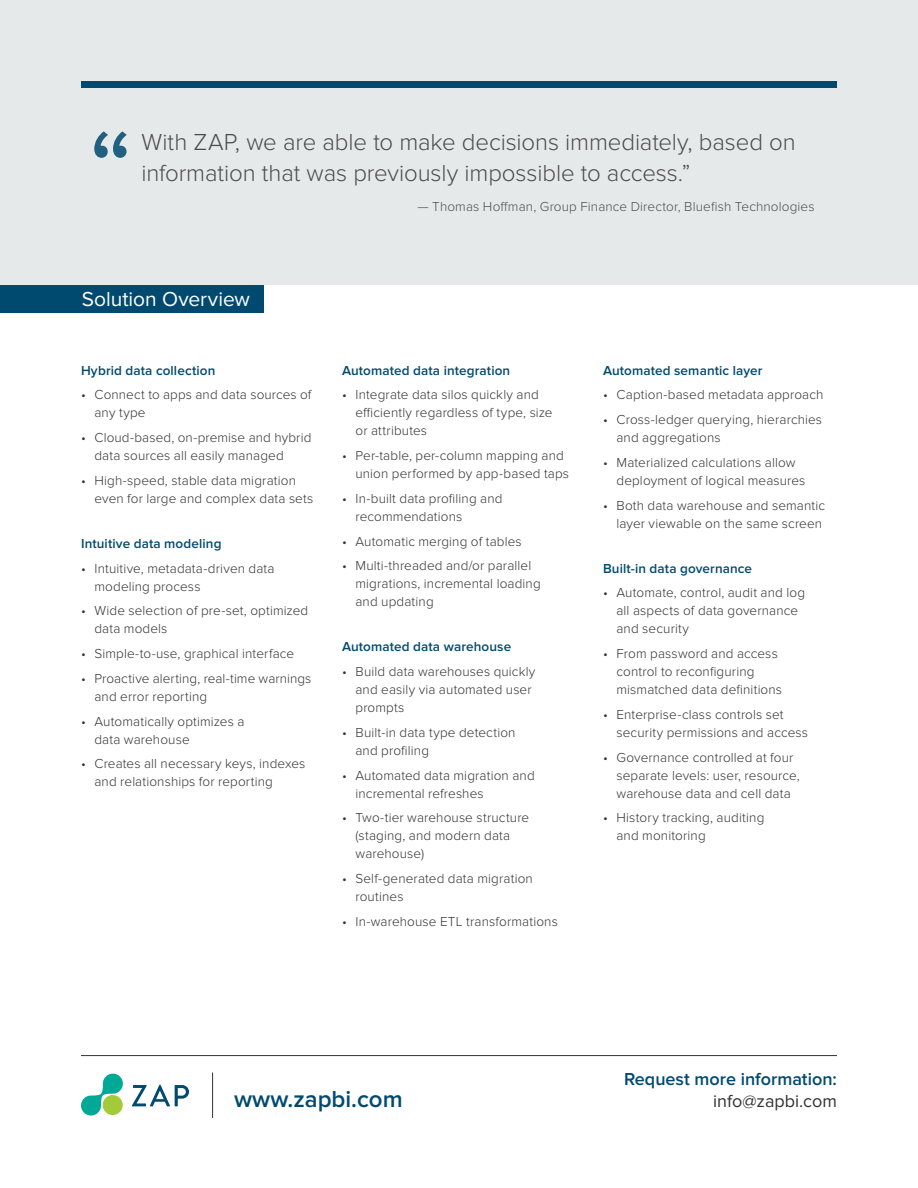
<style>
.page{position:relative;width:918px;height:1188px;background:#fff}
.page>*{position:absolute;margin:0;border:0;box-sizing:border-box;transform-origin:0 0}
.t1{font:117px "Proxima Nova";color:#004a70}
.t2{font:300 24px/31.5px "Proxima Nova";letter-spacing:-.005em;color:#333}
.t3{font:600 24px "Proxima Nova";color:#004a70}
.Blue_Bar_Categories{font:21px "Proxima Nova";color:#fff}
.t4{font:600 18px "Proxima Nova";color:#004a70}
.t5{font:18px "Proxima Nova";color:#333}
.body_lists{font:300 13.5px/18px "Proxima Nova";letter-spacing:.01em;color:#333}
.Overview_Headers{font:600 13.5px "Proxima Nova";letter-spacing:.01em;color:#004a70}
</style>
<div class="page">
<div style="left:0;top:284px;width:264px;height:28px;background:#004a70"></div>
<svg style="left:132px;top:1085px;width:57px;height:21px"></svg>
<svg style="left:81px;top:1074px;width:42px;height:42px"></svg>
<div style="left:103px;top:1095px;width:20px;height:20px;background:#a3cb39;border-radius:50%"></div>
<hr style="left:212px;top:1073px;width:1px;height:45px;background:#333">
<div style="left:0;top:0;width:918px;height:284px;background:#e6e9e9"></div>
<div style="left:81px;top:81px;width:756px;height:6px;background:#004a70"></div>
<hr style="left:81px;top:1055px;width:756px;height:1px;background:#333">
<h1 class="t1" style="left:88px;top:104px;width:47px">“</h1>
<h2 class="t2" style="left:141px;top:126px;width:656px">With ZAP, we are able to make decisions immediately, based on information that was previously impossible to access.”</h2>
<p class="body_lists" style="left:418px;top:197px;width:399px">— Thomas Hoffman, Group Finance Director, Bluefish Technologies</p>
<p class="Blue_Bar_Categories" style="left:82px;top:287px;width:170px">Solution Overview</p>
<p class="Overview_Headers" style="left:81px;top:362px;width:136px">Hybrid data collection</p>
<p class="body_lists" style="left:94px;top:386px;width:218px;text-indent:-14px">• Connect to apps and data sources of any type</p>
<p class="body_lists" style="left:94px;top:429px;width:218px;text-indent:-14px">• Cloud-based, on-premise and hybrid data sources all easily managed</p>
<p class="body_lists" style="left:94px;top:472px;width:220px;text-indent:-14px">• High-speed, stable data migration even for large and complex data sets</p>
<p class="Overview_Headers" style="left:81px;top:536px;width:142px">Intuitive data modeling</p>
<p class="body_lists" style="left:94px;top:559px;width:182px;text-indent:-14px">• Intuitive, metadata-driven data modeling process</p>
<p class="body_lists" style="left:94px;top:602px;width:215px;text-indent:-14px">• Wide selection of pre-set, optimized data models</p>
<p class="body_lists" style="left:81px;top:645px;width:215px">• Simple-to-use, graphical interface</p>
<p class="body_lists" style="left:94px;top:670px;width:218px;text-indent:-14px">• Proactive alerting, real-time warnings and error reporting</p>
<p class="body_lists" style="left:94px;top:712px;width:151px;text-indent:-14px">• Automatically optimizes a data warehouse</p>
<p class="body_lists" style="left:94px;top:755px;width:213px;text-indent:-14px">• Creates all necessary keys, indexes and relationships for reporting</p>
<p class="Overview_Headers" style="left:342px;top:362px;width:170px">Automated data integration</p>
<p class="body_lists" style="left:356px;top:386px;width:199px;text-indent:-14px">• Integrate data silos quickly and efficiently regardless of type, size or attributes</p>
<p class="body_lists" style="left:356px;top:447px;width:215px;text-indent:-14px">• Per-table, per-column mapping and union performed by app-based taps</p>
<p class="body_lists" style="left:356px;top:490px;width:149px;text-indent:-14px">• In-built data profiling and recommendations</p>
<p class="body_lists" style="left:342px;top:532px;width:181px">• Automatic merging of tables</p>
<p class="body_lists" style="left:356px;top:557px;width:187px;text-indent:-14px">• Multi-threaded and/or parallel migrations, incremental loading and updating</p>
<p class="Overview_Headers" style="left:342px;top:639px;width:171px">Automated data warehouse</p>
<p class="body_lists" style="left:356px;top:663px;width:181px;text-indent:-14px">• Build data warehouses quickly and easily via automated user prompts</p>
<p class="body_lists" style="left:356px;top:724px;width:162px;text-indent:-14px">• Built-in data type detection and profiling</p>
<p class="body_lists" style="left:356px;top:766px;width:181px;text-indent:-14px">• Automated data migration and incremental refreshes</p>
<p class="body_lists" style="left:356px;top:809px;width:175px;text-indent:-14px">• Two-tier warehouse structure (staging, and modern data warehouse)</p>
<p class="body_lists" style="left:356px;top:870px;width:179px;text-indent:-14px">• Self-generated data migration routines</p>
<p class="body_lists" style="left:342px;top:913px;width:217px">• In-warehouse ETL transformations</p>
<p class="Overview_Headers" style="left:603px;top:362px;width:161px">Automated semantic layer</p>
<p class="body_lists" style="left:603px;top:386px;width:222px">• Caption-based metadata approach</p>
<p class="body_lists" style="left:616px;top:411px;width:207px;text-indent:-14px">• Cross-ledger querying, hierarchies and aggregations</p>
<p class="body_lists" style="left:616px;top:454px;width:190px;text-indent:-14px">• Materialized calculations allow deployment of logical measures</p>
<p class="body_lists" style="left:603px;top:496px;width:224px;text-align:right">• Both data warehouse and semantic layer viewable on the same screen</p>
<p class="Overview_Headers" style="left:603px;top:560px;width:151px">Built-in data governance</p>
<p class="body_lists" style="left:616px;top:584px;width:190px;text-indent:-14px">• Automate, control, audit and log all aspects of data governance and security</p>
<p class="body_lists" style="left:616px;top:645px;width:167px;text-indent:-14px">• From password and access control to reconfiguring mismatched data definitions</p>
<p class="body_lists" style="left:616px;top:706px;width:193px;text-indent:-14px">• Enterprise-class controls set security permissions and access</p>
<p class="body_lists" style="left:616px;top:748px;width:185px;text-indent:-14px">• Governance controlled at four separate levels: user, resource, warehouse data and cell data</p>
<p class="body_lists" style="left:616px;top:809px;width:149px;text-indent:-14px">• History tracking, auditing and monitoring</p>
<p class="t4" style="left:624px;top:1069px;width:214px">Request more information:</p>
<p class="t3" style="left:234px;top:1085px;width:170px">www.zapbi.com</p>
<p class="t5" style="left:713px;top:1091px;width:125px">info@zapbi.com</p>
</div>
